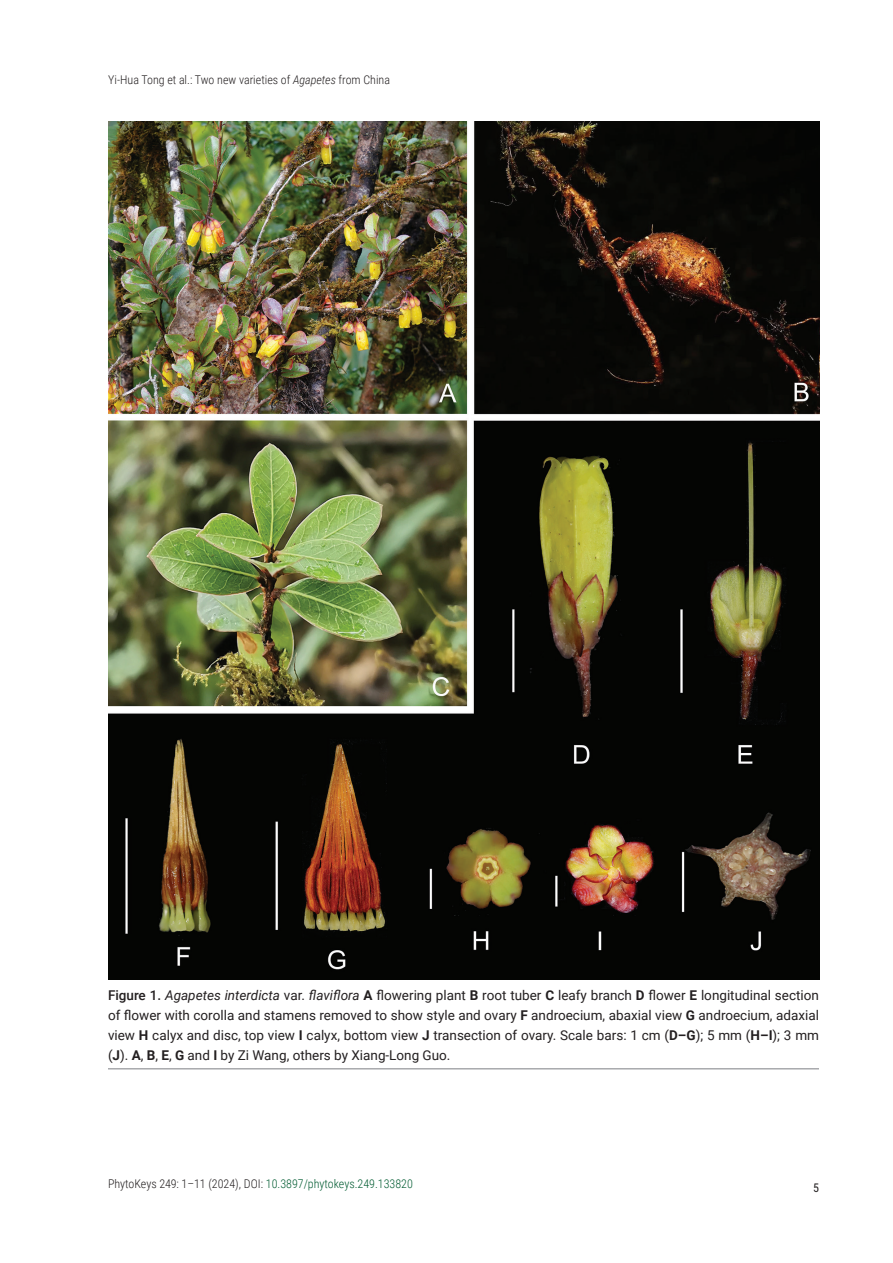
<style>
.page{position:relative;width:893px;height:1263px;background:#fff}
.page>*{position:absolute;margin:0;border:0;box-sizing:border-box;transform-origin:0 0}
.t1{font:13.5px/19.8px "Roboto";color:#231f20;text-align:justify}
.t2{font:300 12px "Roboto Condensed";color:#231f20}
.t3{font:12px "Roboto Condensed";color:#231f20}
.s1{font-style:italic}
.s2{font-weight:500}
.s3{font-weight:700}
.s4{color:#005b31}
</style>
<div class="page">
<img style="left:108px;top:122px;width:711px;height:858px">
<hr style="left:108px;top:1068px;width:711px;height:1px;background:#a8a9ad">
<p class="t2" style="left:108px;top:71px;width:283px">Yi-Hua Tong et al.: Two new varieties of <span class="s1">Agapetes</span> from China</p>
<p class="t1" style="left:108px;top:985px;width:712px"><span class="s2">Figure 1.</span> <span class="s1">Agapetes interdicta</span> var. <span class="s1">flaviflora</span> <span class="s3">A</span> flowering plant <span class="s3">B</span> root tuber <span class="s3">C</span> leafy branch <span class="s3">D</span> flower <span class="s3">E</span> longitudinal section of flower with corolla and stamens removed to show style and ovary <span class="s3">F</span> androecium, abaxial view <span class="s3">G</span> androecium, adaxial view <span class="s3">H</span> calyx and disc, top view <span class="s3">I</span> calyx, bottom view <span class="s3">J</span> transection of ovary. Scale bars: 1 cm (<span class="s3">D–G</span>); 5 mm (<span class="s3">H–I</span>); 3 mm (<span class="s3">J</span>). <span class="s3">A</span>, <span class="s3">B</span>, <span class="s3">E</span>, <span class="s3">G</span> and <span class="s3">I</span> by Zi Wang, others by Xiang-Long Guo.</p>
<p class="t2" style="left:108px;top:1175px;width:306px">PhytoKeys 249: 1–11 (2024), DOI: <span class="s4">10.3897/phytokeys.249.133820</span></p>
<p class="t3" style="left:813px;top:1179px;width:7px">5</p>
</div>
